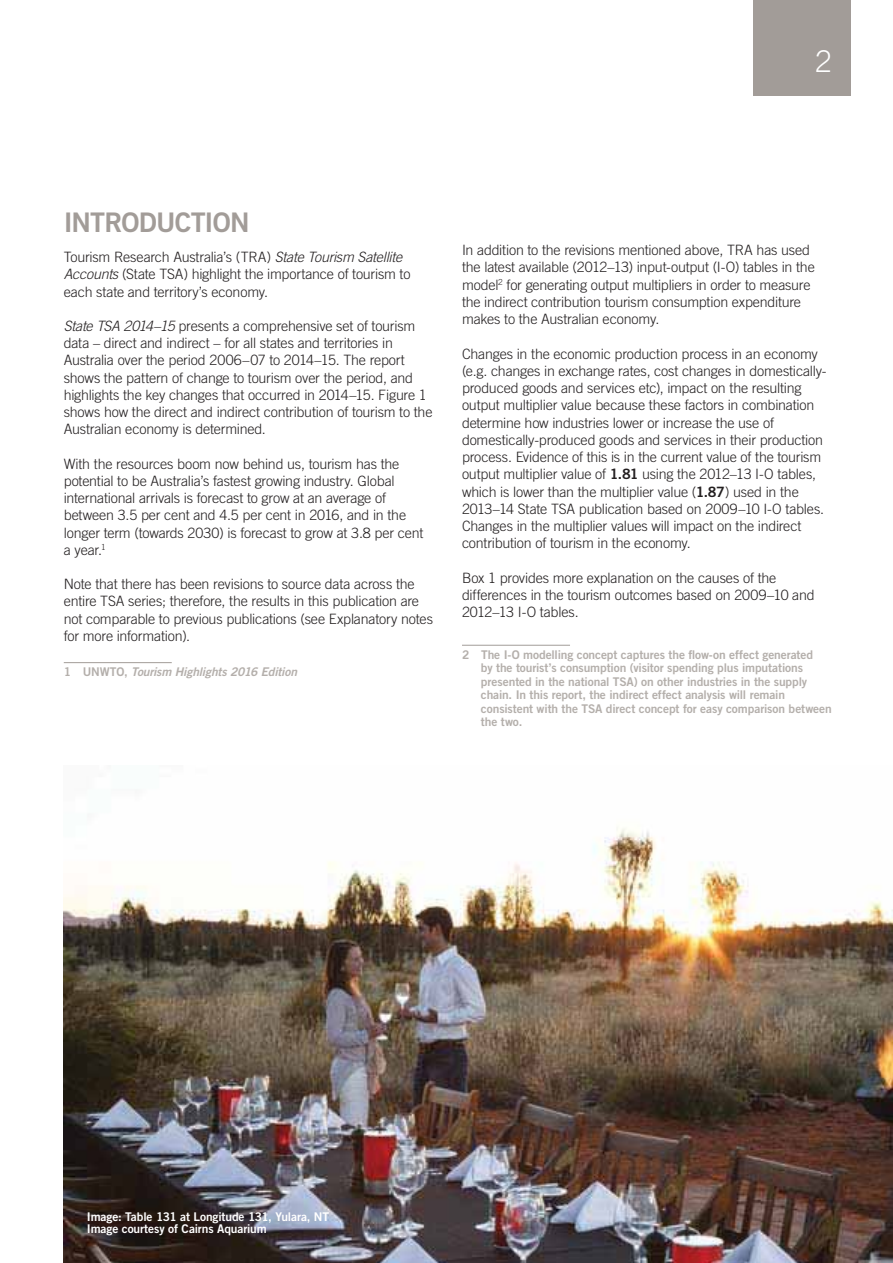
<style>
.page{position:relative;width:893px;height:1263px;background:#fff}
.page>*{position:absolute;margin:0;border:0;box-sizing:border-box;transform-origin:0 0}
.t1{font:300 30px "Trade Gothic LT Std";color:#fff}
.t2{font:27px "Trade Gothic LT Std Bd 2";letter-spacing:-.03em;color:#a29c98}
.t3{font:300 14.25px/17.2px "Trade Gothic LT Std";letter-spacing:-.01em;color:#231f20}
.t4{font:12px/13.5px "Trade Gothic LT Std Bd 2";letter-spacing:-.01em;color:#b4afab}
.t5{font:12px/12px "Trade Gothic LT Std Bd 2";letter-spacing:-.01em;color:#fff}
.t6{font:12px "Trade Gothic LT Std Bd 2 Obl";letter-spacing:-.015em;color:#b4afab}
.s1{font-style:italic}
.s2{font-family:"Trade Gothic LT Std Bd 2"}
.s3{font-family:"Trade Gothic LT Std Bd 2";font-weight:400}
</style>
<div class="page">
<div style="left:753px;top:0;width:97px;height:96px;background:#a29c98"></div>
<hr style="left:64px;top:662px;width:108px;height:1px;background:#a29c98">
<hr style="left:462px;top:645px;width:108px;height:1px;background:#a29c98">
<img style="left:64px;top:827px;width:829px;height:436px">
<h1 class="t1" style="left:815px;top:50px;width:18px">2</h1>
<h2 class="t2" style="left:64px;top:213px;width:187px">INTRODUCTION</h2>
<p class="t3" style="left:64px;top:250px;width:348px">Tourism Research Australia’s (TRA) <span class="s1">State Tourism Satellite<br>Accounts</span> (State TSA) highlight the importance of tourism to each state and territory’s economy.</p>
<p class="t3" style="left:64px;top:319px;width:370px"><span class="s1">State TSA 2014–15</span> presents a comprehensive set of tourism data – direct and indirect – for all states and territories in Australia over the period 2006–07 to 2014–15. The report shows the pattern of change to tourism over the period, and highlights the key changes that occurred in 2014–15. Figure 1 shows how the direct and indirect contribution of tourism to the Australian economy is determined.</p>
<p class="t3" style="left:64px;top:457px;width:361px">With the resources boom now behind us, tourism has the potential to be Australia’s fastest growing industry. Global international arrivals is forecast to grow at an average of between 3.5 per cent and 4.5 per cent in 2016, and in the longer term (towards 2030) is forecast to grow at 3.8 per cent a year.<sup>1</sup></p>
<p class="t3" style="left:64px;top:577px;width:371px">Note that there has been revisions to source data across the entire TSA series; therefore, the results in this publication are not comparable to previous publications (see Explanatory notes for more information).</p>
<p class="t6" style="left:64px;top:668px;width:235px"><span class="s2">1 UNWTO,</span> Tourism Highlights 2016 Edition</p>
<p class="t3" style="left:462px;top:243px;width:354px">In addition to the revisions mentioned above, TRA has used the latest available (2012–13) input-output (I-O) tables in the model<sup>2</sup> for generating output multipliers in order to measure the indirect contribution tourism consumption expenditure makes to the Australian economy.</p>
<p class="t3" style="left:462px;top:347px;width:366px">Changes in the economic production process in an economy (e.g. changes in exchange rates, cost changes in domestically&shy;produced goods and services etc), impact on the resulting output multiplier value because these factors in combination determine how industries lower or increase the use of domestically-produced goods and services in their production process. Evidence of this is in the current value of the tourism output multiplier value of <span class="s3">1.81</span> using the 2012–13 I-O tables, which is lower than the multiplier value (<span class="s3">1.87</span>) used in the 2013–14 State TSA publication based on 2009–10 I-O tables.<br>Changes in the multiplier values will impact on the indirect contribution of tourism in the economy.</p>
<p class="t3" style="left:462px;top:571px;width:354px">Box 1 provides more explanation on the causes of the differences in the tourism outcomes based on 2009–10 and<br>2012–13 I-O tables.</p>
<p class="t4" style="left:481px;top:649px;width:352px;text-indent:-19px">2 The I-O modelling concept captures the flow-on effect generated<br>by the tourist’s consumption (visitor spending plus imputations presented in the national TSA) on other industries in the supply chain. In this report, the indirect effect analysis will remain consistent with the TSA direct concept for easy comparison between the two.</p>
<p class="t5" style="left:87px;top:1212px;width:244px">Image: Table 131 at Longitude 131, Yulara, NT<br>Image courtesy of Cairns Aquarium</p>
</div>
